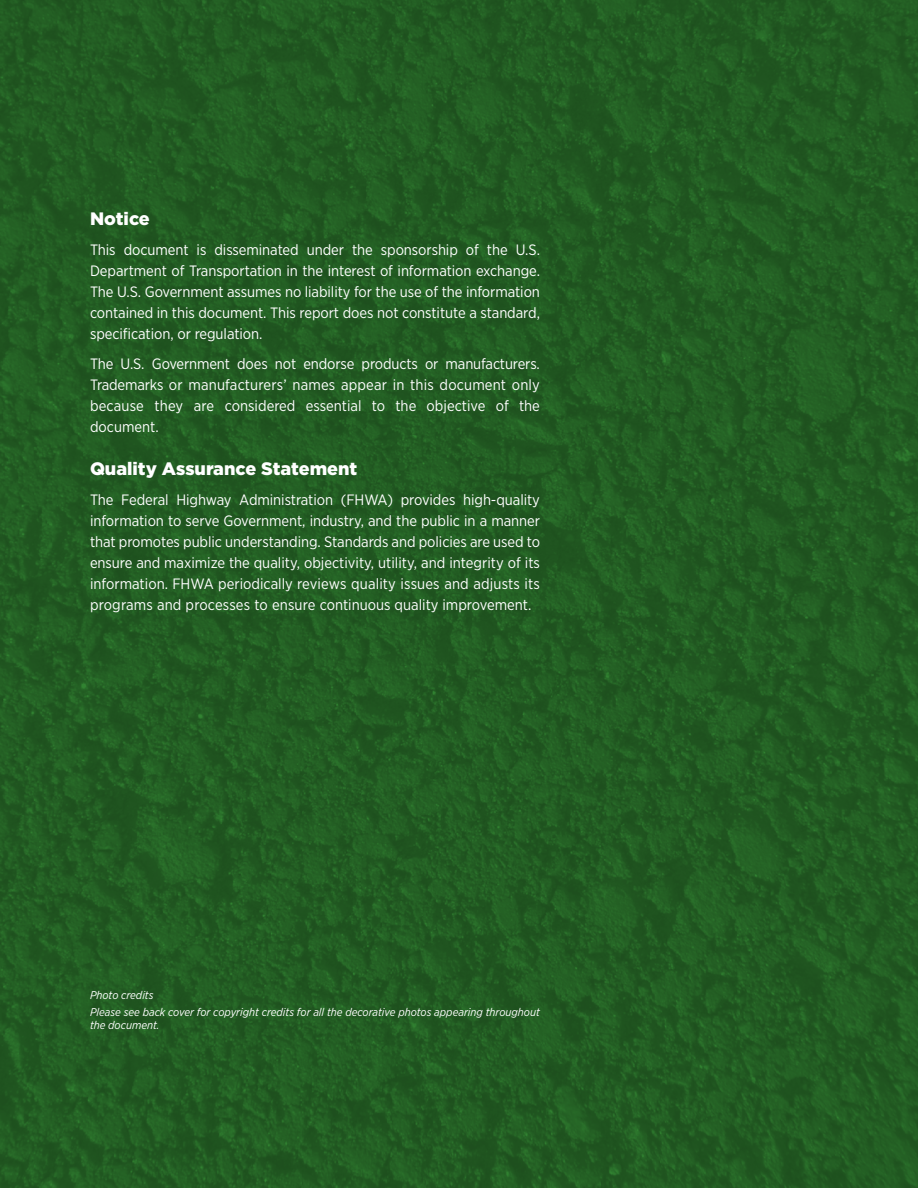
<style>
.page{position:relative;width:918px;height:1188px;background:#fff}
.page>*{position:absolute;margin:0;border:0;box-sizing:border-box;transform-origin:0 0}
.t1{font:900 18px "Gotham";color:#fff}
.t2{font:15px/21px "Gotham Narrow";color:#fff;text-align:justify}
.t3{font:italic 11.25px/16.5px "Gotham Narrow";color:#fff}
</style>
<div class="page">
<img style="left:0;top:0;width:918px;height:1188px">
<p class="t1" style="left:90px;top:206px;width:61px">Notice</p>
<p class="t2" style="left:90px;top:239px;width:452px">This document is disseminated under the sponsorship of the U.S.<br>Department of Transportation in the interest of information exchange.<br>The U.S. Government assumes no liability for the use of the information contained in this document. This report does not constitute a standard, specifcation, or regulation.</p>
<p class="t2" style="left:90px;top:353px;width:451px">The U.S. Government does not endorse products or manufacturers.<br>Trademarks or manufacturers’ names appear in this document only because they are considered essential to the objective of the document.</p>
<p class="t1" style="left:90px;top:457px;width:269px">Quality Assurance Statement</p>
<p class="t2" style="left:90px;top:489px;width:452px">The Federal Highway Administration (FHWA) provides high-quality information to serve Government, industry, and the public in a manner that promotes public understanding. Standards and policies are used to ensure and maximize the quality, objectivity, utility, and integrity of its information. FHWA periodically reviews quality issues and adjusts its programs and processes to ensure continuous quality improvement.</p>
<p class="t3" style="left:90px;top:987px;width:452px">Photo credits<br>Please see back cover for copyright credits for all the decorative photos appearing throughout</p>
<p class="t3" style="left:90px;top:1017px;width:71px">the document.</p>
</div>
